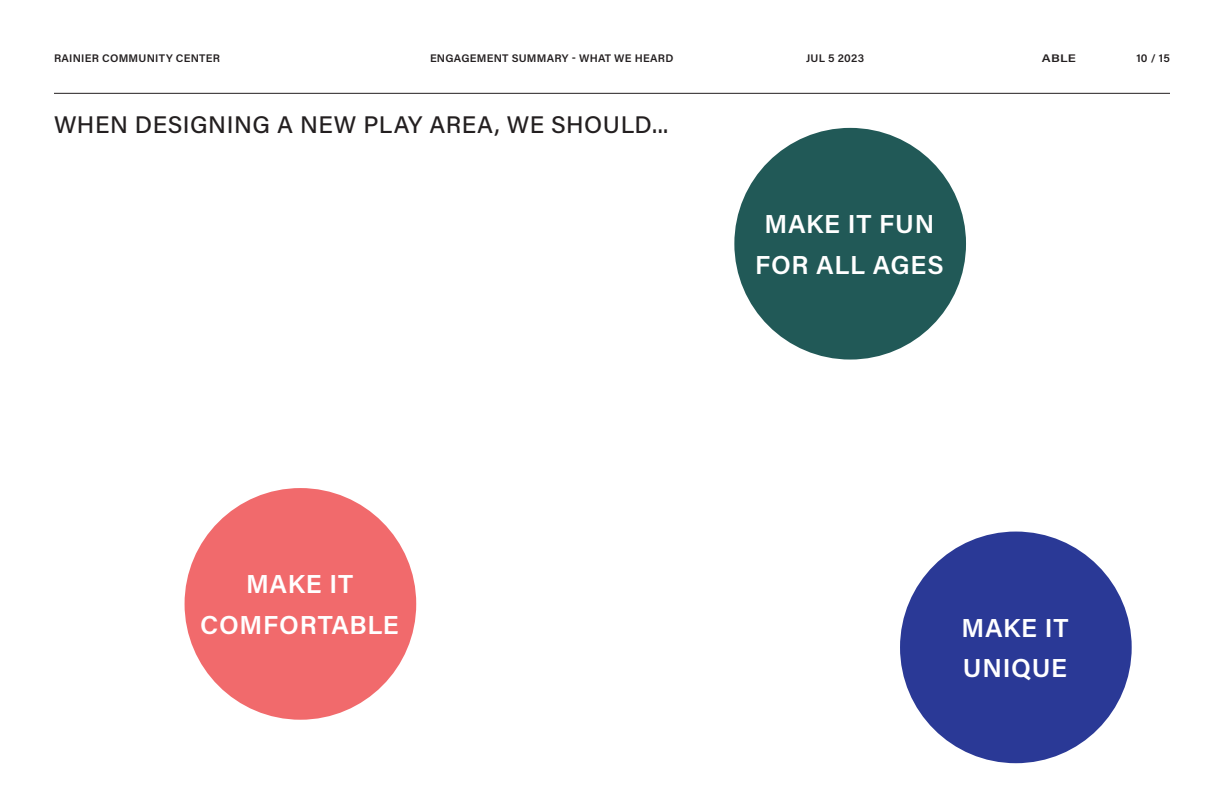
<style>
.page{position:relative;width:1224px;height:792px;background:#fff}
.page>*{position:absolute;margin:0;border:0;box-sizing:border-box;transform-origin:0 0}
.D1-_DIAGRAM_BIG{font:600 26px/40.8px "Acumin Pro";letter-spacing:.025em;color:#fff;text-align:center}
.H2_-_PAGE_TITLE{font:500 24px "Acumin Pro";letter-spacing:.02em;color:#231f20}
.H3_-_STANDARD{font:600 11px "Acumin Pro";letter-spacing:.02em;color:#231f20}
.H3_-_STANDARD-2{font:600 11px "Acumin Pro";letter-spacing:.02em;color:#231f20;scale:1.2 1}
</style>
<div class="page">
<hr style="left:54px;top:93px;width:1116px;height:1px;background:#231f20">
<div style="left:185px;top:488px;width:231px;height:232px;background:#f16a6c;border-radius:50%"></div>
<div style="left:734px;top:128px;width:232px;height:232px;background:#215957;border-radius:50%"></div>
<div style="left:900px;top:532px;width:232px;height:231px;background:#2a3996;border-radius:50%"></div>
<p class="H3_-_STANDARD" style="left:54px;top:51px;width:168px">RAINIER COMMUNITY CENTER</p>
<p class="H3_-_STANDARD" style="left:430px;top:51px;width:245px">ENGAGEMENT SU MMARY - WHAT WE HEARD</p>
<p class="H3_-_STANDARD" style="left:806px;top:51px;width:60px">JUL 5 2023</p>
<p class="H3_-_STANDARD-2" style="left:1042px;top:51px;width:30px">ABLE</p>
<p class="H3_-_STANDARD" style="left:1136px;top:51px;width:35px">10 / 15</p>
<p class="H2_-_PAGE_TITLE" style="left:54px;top:108px;width:616px">WHEN DESIGNING A NEW PLAY AREA, WE SHOULD...</p>
<p class="D1-_DIAGRAM_BIG" style="left:755px;top:202px;width:190px">MAKE IT FUN<br>FOR ALL AGES</p>
<p class="D1-_DIAGRAM_BIG" style="left:200px;top:562px;width:200px">MAKE IT<br>COMFORTABLE</p>
<p class="D1-_DIAGRAM_BIG" style="left:961px;top:606px;width:109px">MAKE IT</p>
<p class="D1-_DIAGRAM_BIG" style="left:963px;top:647px;width:106px">UNIQUE</p>
</div>
